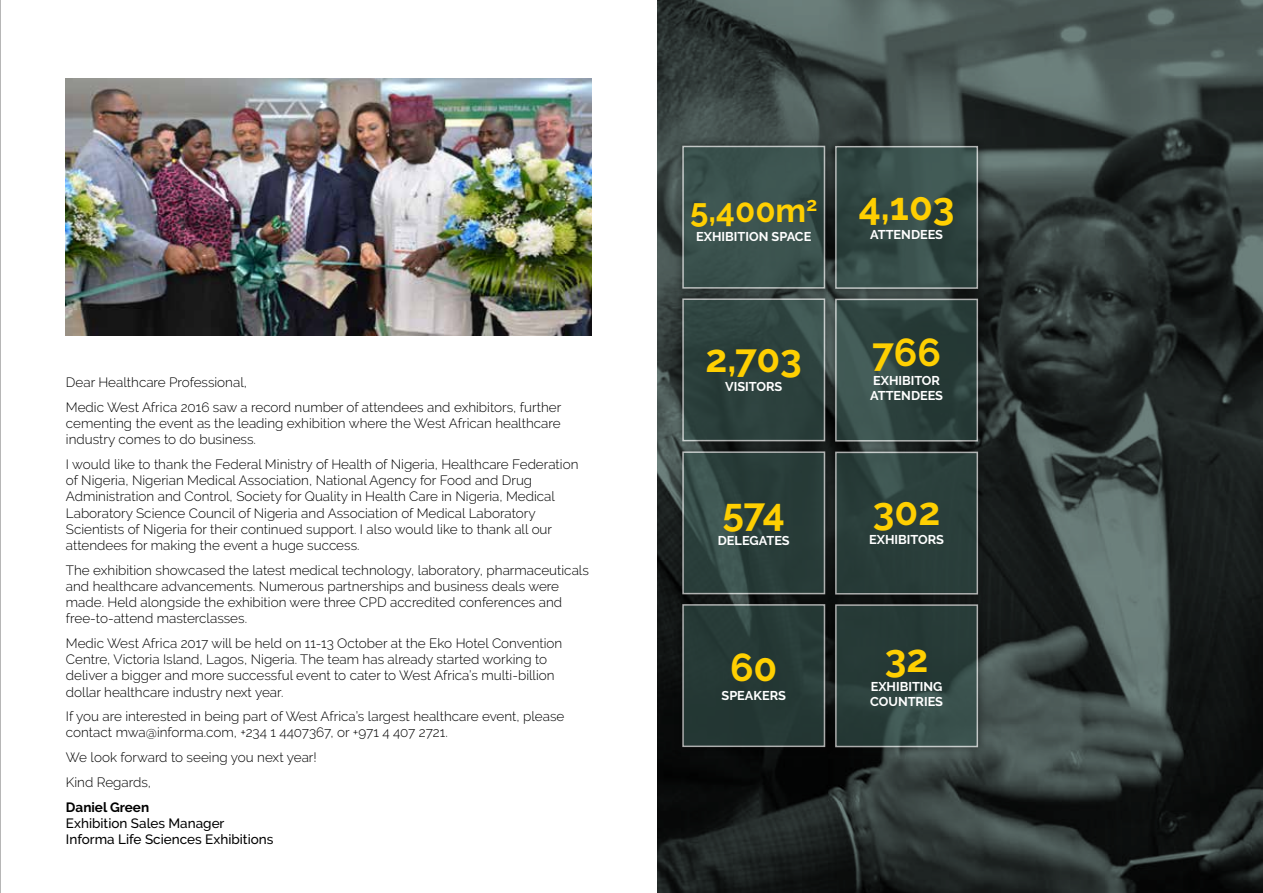
<style>
.page{position:relative;width:1263px;height:893px;background:#fff}
.page>*{position:absolute;margin:0;border:0;box-sizing:border-box;transform-origin:0 0}
.t1{font:700 38.7px "Raleway";color:#ffcf01}
.t2{font:700 33px "Raleway";color:#ffcf01}
.t3{font:300 13.5px/16.2px "Raleway";color:#000}
.t4{font:500 13.5px/16.2px "Raleway";color:#000}
.t5{font:700 13.5px "Raleway";color:#000}
.t6{font:700 12.75px/15.3px "Raleway";color:#fff}
</style>
<div class="page">
<svg style="left:657px;top:0;width:606px;height:893px;background:#303937"></svg>
<img style="left:66px;top:79px;width:525px;height:256px">
<div style="left:673px;top:137px;width:161px;height:161px;background:#000;opacity:.75"></div>
<svg style="left:682px;top:146px;width:143px;height:143px;background:#3e5551"></svg>
<div style="left:673px;top:442px;width:161px;height:161px;background:#000;opacity:.75"></div>
<svg style="left:682px;top:451px;width:143px;height:143px;background:#314542"></svg>
<div style="left:826px;top:137px;width:161px;height:161px;background:#000;opacity:.75"></div>
<svg style="left:835px;top:146px;width:143px;height:143px;background:#394f4b"></svg>
<div style="left:826px;top:443px;width:161px;height:161px;background:#000;opacity:.75"></div>
<svg style="left:835px;top:452px;width:143px;height:142px;background:#2f423f"></svg>
<div style="left:673px;top:289px;width:161px;height:161px;background:#000;opacity:.75"></div>
<svg style="left:682px;top:298px;width:143px;height:143px;background:#324643"></svg>
<div style="left:673px;top:595px;width:161px;height:161px;background:#000;opacity:.75"></div>
<div style="left:682px;top:604px;width:143px;height:143px;background:#253935"></div>
<div style="left:826px;top:290px;width:161px;height:161px;background:#000;opacity:.75"></div>
<svg style="left:835px;top:299px;width:143px;height:143px;background:#344945"></svg>
<div style="left:826px;top:595px;width:161px;height:161px;background:#000;opacity:.75"></div>
<svg style="left:835px;top:604px;width:143px;height:143px;background:#304441"></svg>
<hr style="left:0;top:0;width:1px;height:893px;background:#000">
<p class="t3" style="left:66px;top:370px;width:497px;line-height:24.8px">Dear Healthcare Professional,<br>Medic West Africa 2016 saw a record number of attendees and exhibitors, further</p>
<p class="t3" style="left:66px;top:415px;width:496px">cementing the event as the leading exhibition where the West African healthcare industry comes to do business.</p>
<p class="t3" style="left:66px;top:456px;width:514px">I would like to thank the Federal Ministry of Health of Nigeria, Healthcare Federation of Nigeria, Nigerian Medical Association, National Agency for Food and Drug Administration and Control, Society for Quality in Health Care in Nigeria, Medical Laboratory Science Council of Nigeria and Association of Medical Laboratory Scientists of Nigeria for their continued support. I also would like to thank all our attendees for making the event a huge success.</p>
<p class="t3" style="left:66px;top:562px;width:524px">The exhibition showcased the latest medical technology, laboratory, pharmaceuticals and healthcare advancements. Numerous partnerships and business deals were made. Held alongside the exhibition were three CPD accredited conferences and free-to-attend masterclasses.</p>
<p class="t3" style="left:66px;top:635px;width:498px">Medic West Africa 2017 will be held on 11-13 October at the Eko Hotel Convention Centre, Victoria Island, Lagos, Nigeria. The team has already started working to deliver a bigger and more successful event to cater to West Africa’s multi-billion dollar healthcare industry next year.</p>
<p class="t3" style="left:66px;top:708px;width:500px">If you are interested in being part of West Africa’s largest healthcare event, please contact mwa@informa.com, +234 1 4407367, or +971 4 407 2721.</p>
<p class="t3" style="left:66px;top:745px;width:252px;line-height:24.8px">We look forward to seeing you next year!<br>Kind Regards,</p>
<p class="t5" style="left:66px;top:799px;width:85px">Daniel Green</p>
<p class="t4" style="left:66px;top:815px;width:209px">Exhibition Sales Manager<br>Informa Life Sciences Exhibitions</p>
<h2 class="t2" style="left:690px;top:192px;width:128px">5,400m<sup>2</sup></h2>
<p class="t6" style="left:696px;top:229px;width:117px">EXHIBITION SPACE</p>
<h1 class="t1" style="left:706px;top:337px;width:98px">2,703</h1>
<p class="t6" style="left:725px;top:379px;width:59px">VISITORS</p>
<h1 class="t1" style="left:722px;top:490px;width:64px">574</h1>
<p class="t6" style="left:718px;top:533px;width:73px">DELEGATES</p>
<h1 class="t1" style="left:730px;top:645px;width:49px">60</h1>
<p class="t6" style="left:721px;top:688px;width:66px">SPEAKERS</p>
<h1 class="t1" style="left:859px;top:184px;width:97px">4,103</h1>
<p class="t6" style="left:870px;top:227px;width:74px">ATTENDEES</p>
<h1 class="t1" style="left:872px;top:330px;width:70px">766</h1>
<p class="t6" style="left:870px;top:373px;width:74px">EXHIBITOR<br>ATTENDEES</p>
<h1 class="t1" style="left:873px;top:489px;width:69px">302</h1>
<p class="t6" style="left:869px;top:532px;width:76px">EXHIBITORS</p>
<h1 class="t1" style="left:885px;top:636px;width:45px">32</h1>
<p class="t6" style="left:870px;top:679px;width:74px">EXHIBITING<br>COUNTRIES</p>
</div>
